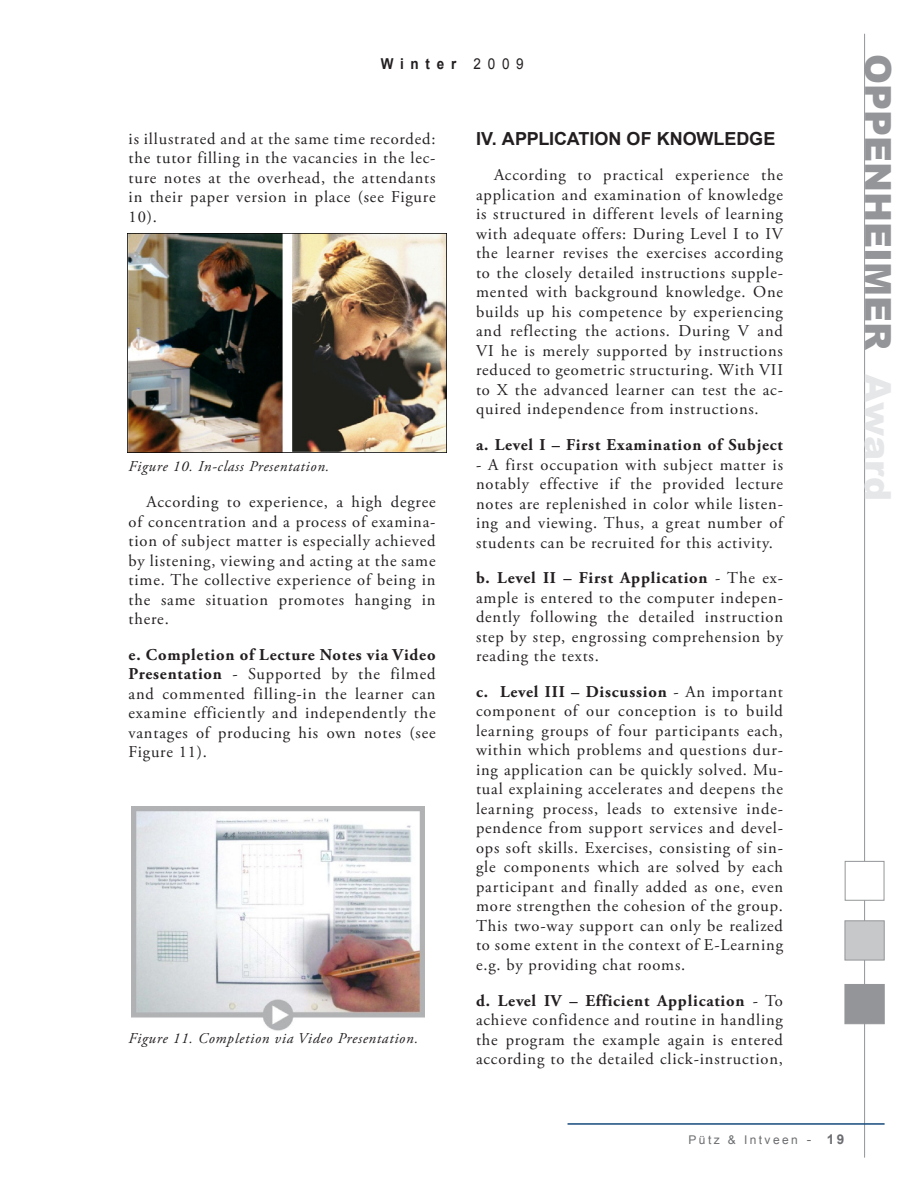
<style>
.page{position:relative;width:918px;height:1188px;background:#fff}
.page>*{position:absolute;margin:0;border:0;box-sizing:border-box;transform-origin:0 0}
.t1{font:900 36px "Arial";color:#939598}
.paragraph_indent{font:700 18px "Arial";color:#231f20}
.paragraph_indent-2{font:16.5px/19.5px "Adobe Garamond Pro";letter-spacing:.05em;color:#231f20;text-align:justify}
.paragraph_indent-3{font:700 16.5px "Adobe Garamond Pro";letter-spacing:.05em;color:#231f20}
.paragraph_indent-4{font:italic 15px "Adobe Garamond Pro";letter-spacing:.05em;color:#231f20}
.t2{font:700 15px "Arial";letter-spacing:.5em;color:#231f20;scale:.9 1}
.t3{font:12px "Arial";letter-spacing:.2em;color:#6c6d70}
.s1{font-weight:400}
.s2{color:#e6e7e9}
.s3{font-weight:700}
.s4{font-size:13.5px}
.s5{font-weight:700;font-size:13.5px}
</style>
<div class="page">
<hr style="left:864px;top:34px;width:1px;height:1124px;background:#939598">
<div style="left:845px;top:984px;width:40px;height:40px;background:#939598;border:1px solid #939598"></div>
<div style="left:845px;top:920px;width:40px;height:40px;background:#c7c8ca;border:1px solid #939598"></div>
<div style="left:845px;top:861px;width:39px;height:40px;background:#fff;border:1px solid #939598"></div>
<hr style="left:568px;top:1123px;width:317px;height:2px;background:#144a7c">
<img style="left:128px;top:233px;width:318px;height:219px">
<img style="left:131px;top:807px;width:293px;height:224px">
<p class="t2" style="left:381px;top:55px;width:161px">Winter <span class="s1">2009</span></p>
<h1 class="t1" style="left:898px;top:54px;width:448px;rotate:90deg">OPPENHEIMER <span class="s2">Award</span></h1>
<p class="paragraph_indent" style="left:476px;top:128px;width:301px">IV. APPLICATION OF KNOWLEDGE</p>
<p class="paragraph_indent-2" style="left:476px;top:166px;width:308px;text-indent:18px">According to practical experience the application and examination of knowledge is structured in different levels of learning with adequate offers: During Level I to IV the learner revises the exercises according to the closely detailed instructions supple&shy;mented with background knowledge. One builds up his competence by experiencing and reflecting the actions. During V and VI he is merely supported by instructions reduced to geometric structuring. With VII to X the advanced learner can test the ac&shy;quired independence from instructions.</p>
<p class="paragraph_indent-3" style="left:476px;top:435px;width:308px">a. Level I – First Examination of Subject</p>
<p class="paragraph_indent-2" style="left:476px;top:455px;width:308px">- A first occupation with subject matter is notably effective if the provided lecture notes are replenished in color while listen&shy;ing and viewing. Thus, a great number of students can be recruited for this activity.</p>
<p class="paragraph_indent-2" style="left:476px;top:569px;width:308px"><span class="s3">b. Level II – First Application</span> - The ex&shy;ample is entered to the computer indepen&shy;dently following the detailed instruction step by step, engrossing comprehension by reading the texts.</p>
<p class="paragraph_indent-2" style="left:476px;top:683px;width:308px"><span class="s3">c. Level III – Discussion</span> - An important component of our conception is to build learning groups of four participants each, within which problems and questions dur&shy;ing application can be quickly solved. Mu&shy;tual explaining accelerates and deepens the learning process, leads to extensive inde&shy;pendence from support services and devel&shy;ops soft skills. Exercises, consisting of sin&shy;gle components which are solved by each participant and finally added as one, even more strengthen the cohesion of the group.<br>This two-way support can only be realized to some extent in the context of E-Learning e.g. by providing chat rooms.</p>
<p class="paragraph_indent-2" style="left:476px;top:991px;width:308px"><span class="s3">d. Level IV – Efficient Application</span> - To achieve confidence and routine in handling the program the example again is entered according to the detailed click-instruction,</p>
<p class="paragraph_indent-2" style="left:129px;top:129px;width:308px">is illustrated and at the same time recorded: the tutor filling in the vacancies in the lec&shy;ture notes at the overhead, the attendants in their paper version in place (see Figure 10).</p>
<p class="paragraph_indent-4" style="left:129px;top:458px;width:202px">Figure 10. In-class Presentation.</p>
<p class="paragraph_indent-2" style="left:129px;top:493px;width:308px;text-indent:18px">According to experience, a high degree of concentration and a process of examina&shy;tion of subject matter is especially achieved by listening, viewing and acting at the same time. The collective experience of being in the same situation promotes hanging in there.</p>
<p class="paragraph_indent-2" style="left:129px;top:645px;width:308px"><span class="s3">e. Completion of Lecture Notes via Video Presentation</span> - Supported by the filmed and commented filling-in the learner can examine efficiently and independently the vantages of producing his own notes (see Figure 11).</p>
<p class="paragraph_indent-4" style="left:129px;top:1029px;width:291px">Figure 11. Completion via Video Presentation.</p>
<p class="t3" style="left:689px;top:1133px;width:157px">Pütz &amp; Intveen <span class="s4">-</span> <span class="s5">19</span></p>
</div>
